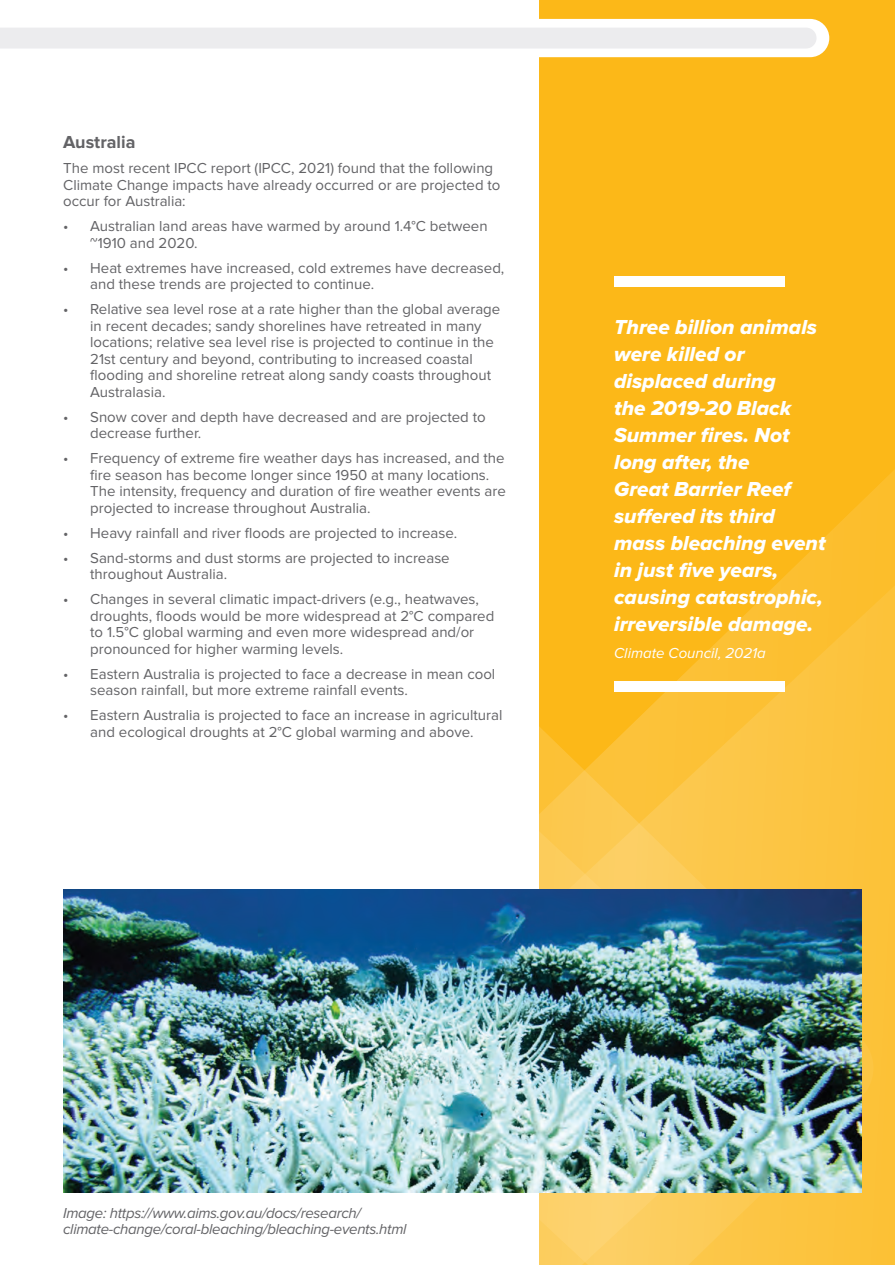
<style>
.page{position:relative;width:895px;height:1265px;background:#fff}
.page>*{position:absolute;margin:0;border:0;box-sizing:border-box;transform-origin:0 0}
.t1{font:21px/27px "Proxima Nova Extrabld It";color:#fff}
.t2{font:700 18px "Proxima Nova";color:#636366}
.t3{font:15px/16.5px "Proxima Nova";color:#636366}
.t4{font:italic 15px/16.5px "Proxima Nova";letter-spacing:-.02em;color:#636366}
.t5{font:italic 15px "Proxima Nova";color:#fff}
</style>
<div class="page">
<div style="left:539px;top:0;width:355px;height:1265px;background:#fcb818"></div>
<svg style="left:874px;top:471px;width:20px;height:794px;background:#fcc035"></svg>
<svg style="left:776px;top:276px;width:98px;height:989px"></svg>
<svg style="left:539px;top:585px;width:237px;height:680px"></svg>
<div style="left:614px;top:276px;width:170px;height:11px;background:#fff"></div>
<div style="left:614px;top:680px;width:170px;height:11px;background:#fff"></div>
<img style="left:63px;top:889px;width:797px;height:304px">
<svg style="left:0;top:19px;width:828px;height:38px"></svg>
<svg style="left:891px;top:1260px;width:4px;height:5px"></svg>
<p class="t2" style="left:63px;top:132px;width:74px">Australia</p>
<p class="t3" style="left:63px;top:160px;width:438px">The most recent IPCC report (IPCC, 2021) found that the following<br>Climate Change impacts have already occurred or are projected to occur for Australia:</p>
<p class="t3" style="left:90px;top:218px;width:399px;text-indent:-27px">• Australian land areas have warmed by around 1.4°C between ~1910 and 2020.</p>
<p class="t3" style="left:90px;top:260px;width:415px;text-indent:-27px">• Heat extremes have increased, cold extremes have decreased, and these trends are projected to continue.</p>
<p class="t3" style="left:90px;top:301px;width:411px;text-indent:-27px">• Relative sea level rose at a rate higher than the global average in recent decades; sandy shorelines have retreated in many locations; relative sea level rise is projected to continue in the 21st century and beyond, contributing to increased coastal flooding and shoreline retreat along sandy coasts throughout Australasia.</p>
<p class="t3" style="left:90px;top:409px;width:397px;text-indent:-27px">• Snow cover and depth have decreased and are projected to decrease further.</p>
<p class="t3" style="left:90px;top:450px;width:417px;text-indent:-27px">• Frequency of extreme fire weather days has increased, and the fire season has become longer since 1950 at many locations.<br>The intensity, frequency and duration of fire weather events are projected to increase throughout Australia.</p>
<p class="t3" style="left:63px;top:525px;width:395px">• Heavy rainfall and river floods are projected to increase.</p>
<p class="t3" style="left:90px;top:550px;width:361px;text-indent:-27px">• Sand-storms and dust storms are projected to increase throughout Australia.</p>
<p class="t3" style="left:90px;top:591px;width:405px;text-indent:-27px">• Changes in several climatic impact-drivers (e.g., heatwaves, droughts, floods would be more widespread at 2°C compared to 1.5°C global warming and even more widespread and/or pronounced for higher warming levels.</p>
<p class="t3" style="left:90px;top:666px;width:406px;text-indent:-27px">• Eastern Australia is projected to face a decrease in mean cool season rainfall, but more extreme rainfall events.</p>
<p class="t3" style="left:63px;top:707px;width:440px;text-align:center">• Eastern Australia is projected to face an increase in agricultural and ecological droughts at 2°C global warming and above.</p>
<h1 class="t1" style="left:614px;top:315px;width:213px">Three billion animals were killed or displaced during<br>the 2019-20 Black<br>Summer fires. Not long after, the<br>Great Barrier Reef suffered its third mass bleaching event in just five years, causing catastrophic, irreversible damage.</h1>
<p class="t5" style="left:614px;top:644px;width:153px">Climate Council, 2021a</p>
<p class="t4" style="left:63px;top:1205px;width:345px">Image: https://www.aims.gov.au/docs/research/ climate-change/coral-bleaching/bleaching-events.html</p>
</div>
